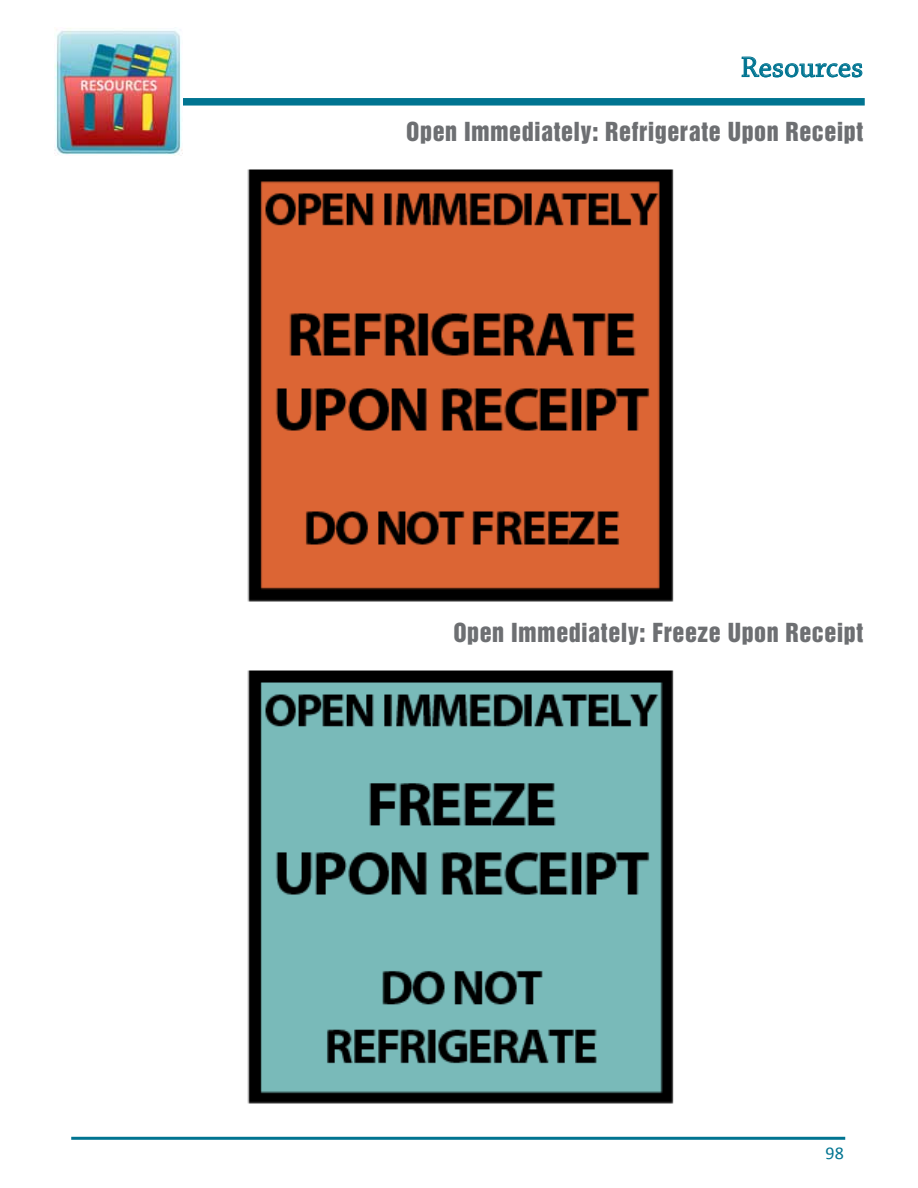
<style>
.page{position:relative;width:918px;height:1188px;background:#fff}
.page>*{position:absolute;margin:0;border:0;box-sizing:border-box;transform-origin:0 0}
.t1{font:30px "Chaparral Pro";color:#007491}
.Heading_1_span_2_col{font:24px "Helvetica Inserat LT Std";letter-spacing:.02em;color:#6d6f72}
.t2{font:18px "Calibri";color:#007491}
</style>
<div class="page">
<svg style="left:741px;top:56px;width:122px;height:22px"></svg>
<div style="left:55px;top:98px;width:810px;height:8px;background:#007491"></div>
<hr style="left:71px;top:1137px;width:774px;height:3px;background:#007491">
<img style="left:54px;top:27px;width:129px;height:129px">
<img style="left:247px;top:169px;width:427px;height:433px">
<img style="left:247px;top:670px;width:427px;height:434px">
<p class="t1" style="left:741px;top:50px;width:124px">Resources</p>
<p class="Heading_1_span_2_col" style="left:406px;top:117px;width:458px">Open Immediately: Refrigerate Upon Receipt</p>
<p class="Heading_1_span_2_col" style="left:453px;top:618px;width:411px">Open Immediately: Freeze Upon Receipt</p>
<p class="t2" style="left:825px;top:1142px;width:20px">98</p>
</div>
